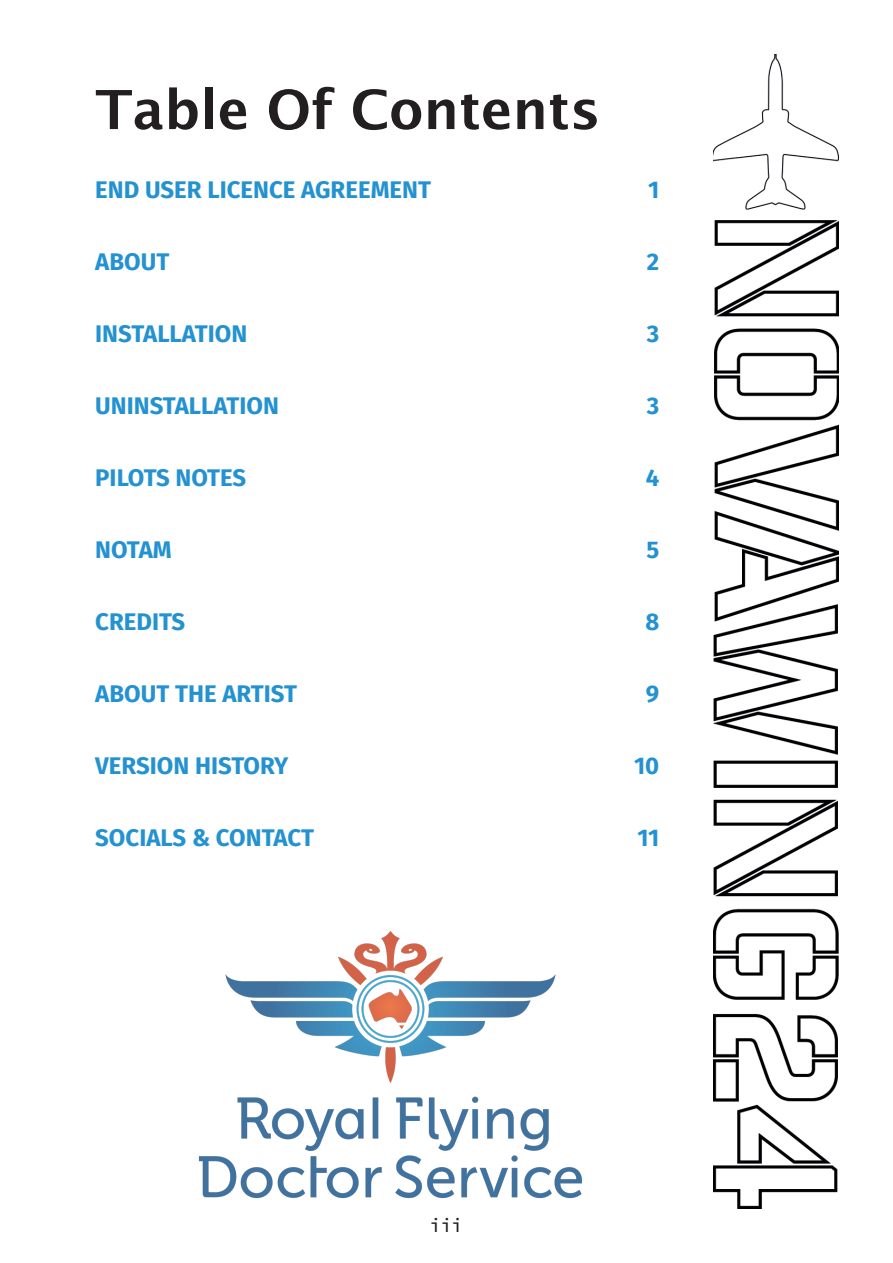
<style>
.page{position:relative;width:893px;height:1263px;background:#fff}
.page>*{position:absolute;margin:0;border:0;box-sizing:border-box;transform-origin:0 0}
.Readme_Heading_A1{font:600 54px "Lucida Sans";color:#231f20}
.t1{font:700 24px "Fira Sans";color:#2492d1}
.t2{font:18px "Lucida Console";color:#231f20}
</style>
<div class="page">
<img style="left:713px;top:54px;width:126px;height:1155px">
<img style="left:198px;top:931px;width:385px;height:268px">
<p class="Readme_Heading_A1" style="left:95px;top:79px;width:507px">Table Of Contents</p>
<p class="t1" style="left:95px;top:169px;width:337px">END USER LICENCE AGREEMENT</p>
<p class="t1" style="left:648px;top:169px;width:13px">1</p>
<p class="t1" style="left:95px;top:241px;width:76px">ABOUT</p>
<p class="t1" style="left:647px;top:241px;width:14px">2</p>
<p class="t1" style="left:95px;top:313px;width:154px">INSTALLATION</p>
<p class="t1" style="left:647px;top:313px;width:14px">3</p>
<p class="t1" style="left:95px;top:385px;width:185px">UNINSTALLATION</p>
<p class="t1" style="left:647px;top:385px;width:14px">3</p>
<p class="t1" style="left:95px;top:457px;width:153px">PILOTS NOTES</p>
<p class="t1" style="left:646px;top:457px;width:15px">4</p>
<p class="t1" style="left:95px;top:529px;width:78px">NOTAM</p>
<p class="t1" style="left:646px;top:529px;width:14px">5</p>
<p class="t1" style="left:95px;top:601px;width:92px">CREDITS</p>
<p class="t1" style="left:645px;top:601px;width:15px">8</p>
<p class="t1" style="left:95px;top:673px;width:203px">ABOUT THE ARTIST</p>
<p class="t1" style="left:646px;top:673px;width:15px">9</p>
<p class="t1" style="left:95px;top:745px;width:195px">VERSION HISTORY</p>
<p class="t1" style="left:634px;top:745px;width:27px">10</p>
<p class="t1" style="left:95px;top:817px;width:220px">SOCIALS &amp; CONTACT</p>
<p class="t1" style="left:637px;top:817px;width:23px">11</p>
<p class="t2" style="left:430px;top:1217px;width:34px">iii</p>
</div>
